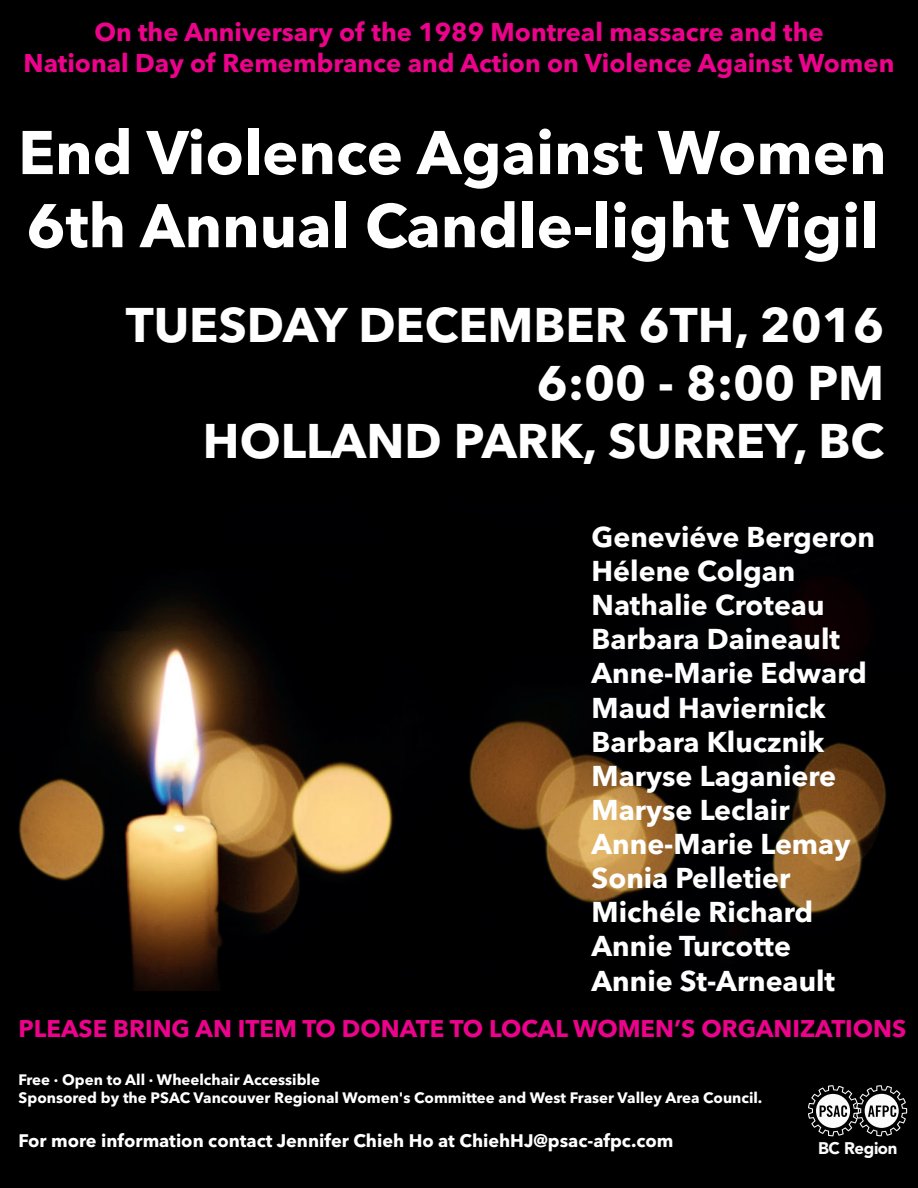
<style>
.page{position:relative;width:918px;height:1188px;background:#000001}
.page>*{position:absolute;margin:0;border:0;box-sizing:border-box;transform-origin:0 0}
.t1{font:700 60.9px/73.2px "Avenir Next LT Pro";color:#fff}
.t2{font:700 48.15px/57.8px "Avenir Next LT Pro";color:#fff;text-align:right}
.t3{font:700 28.5px/34px "Avenir Next LT Pro";color:#fff}
.t4{font:700 25.5px/30.6px "Avenir Next LT Pro";color:#ed028c;text-align:center}
.t5{font:700 24px "Avenir Next LT Pro";color:#ed028c}
.t6{font:700 18px "Avenir Next LT Pro";color:#fff}
.t7{font:900 16.8px "Avenir LT Std";letter-spacing:-.025em;color:#fbfbfc}
.t8{font:700 15px/18px "Avenir Next LT Pro";color:#fff}
</style>
<div class="page">
<img style="left:18px;top:581px;width:868px;height:410px">
<svg style="left:808px;top:1085px;width:99px;height:51px"></svg>
<p class="t4" style="left:24px;top:17px;width:872px">On the Anniversary of the 1989 Montreal massacre and the<br>National Day of Remembrance and Action on Violence Against Women</p>
<h1 class="t1" style="left:18px;top:116px;width:870px">End Violence Against Women<br>6th Annual Candle-light Vigil</h1>
<h2 class="t2" style="left:126px;top:296px;width:760px">TUESDAY DECEMBER 6TH, 2016<br>6:00 - 8:00 PM<br>HOLLAND PARK, SURREY, BC</h2>
<p class="t3" style="left:592px;top:520px;width:285px">Geneviéve Bergeron<br>Hélene Colgan<br>Nathalie Croteau<br>Barbara Daineault<br>Anne-Marie Edward<br>Maud Haviernick<br>Barbara Klucznik<br>Maryse Laganiere<br>Maryse Leclair<br>Anne-Marie Lemay<br>Sonia Pelletier<br>Michéle Richard<br>Annie Turcotte<br>Annie St-Arneault</p>
<p class="t5" style="left:19px;top:1014px;width:889px">PLEASE BRING AN ITEM TO DONATE TO LOCAL WOMEN’S ORGANIZATIONS</p>
<p class="t8" style="left:19px;top:1071px;width:745px">Free · Open to All · Wheelchair Accessible<br>Sponsored by the PSAC Vancouver Regional Women's Committee and West Fraser Valley Area Council.</p>
<p class="t6" style="left:19px;top:1129px;width:656px">For more information contact Jennifer Chieh Ho at ChiehHJ@psac-afpc.com</p>
<p class="t7" style="left:818px;top:1138px;width:81px">BC Region</p>
</div>
